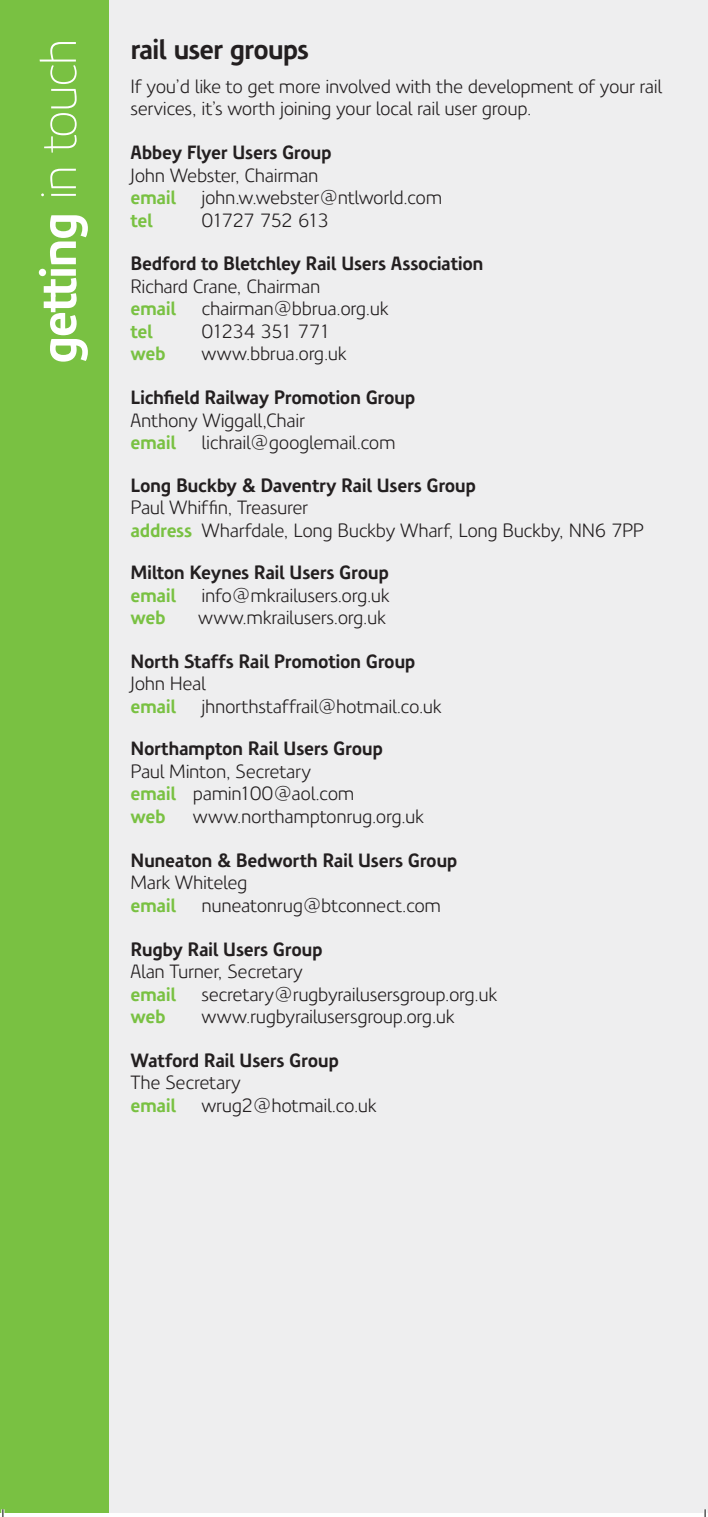
<style>
.page{position:relative;width:708px;height:1517px;background:#fff}
.page>*{position:absolute;margin:0;border:0;box-sizing:border-box;transform-origin:0 0}
.t1{font:700 50px "LM Precious Sans";letter-spacing:-.04em;color:#fff}
.Main_Body_Text{font:700 27.5px "LM Precious Sans";letter-spacing:-.045em;color:#231f20}
.Main_Body_Text-2{font:18.75px/22.5px "LM Precious Sans";letter-spacing:-.02em;color:#231f20}
.Main_Body_Text-3{font:700 18.75px "LM Precious Sans";letter-spacing:-.025em;color:#231f20}
.Main_Body_Text-4{font:700 18.75px "LM Precious Sans";letter-spacing:-.03em;color:#79c142}
.Main_Body_Text-5{font:18.75px "LM Precious Sans";letter-spacing:-.085em;color:#231f20}
.Main_Body_Text-6{font:18.75px "LM Precious Sans";letter-spacing:-.08em;color:#231f20}
.s1{font-weight:300}
.s2{font-weight:700;color:#79c142}
</style>
<div class="page">
<div style="left:0;top:0;width:704px;height:1512px;background:#eeeeef"></div>
<div style="left:0;top:0;width:109px;height:1512px;background:#79c142"></div>
<hr style="left:704px;top:0;width:3px;height:1512px;background:#eeeeef">
<svg style="left:0;top:1509px;width:4px;height:8px"></svg>
<svg style="left:704px;top:1509px;width:4px;height:8px"></svg>
<p class="t1" style="left:26px;top:364px;width:327px;rotate:-90deg">getting <span class="s1">in touch</span></p>
<p class="Main_Body_Text" style="left:130px;top:32px;width:180px">rail user groups</p>
<p class="Main_Body_Text-2" style="left:130px;top:75px;width:532px">If you’d like to get more involved with the development of your rail services, it’s worth joining your local rail user group.</p>
<p class="Main_Body_Text-3" style="left:130px;top:140px;width:203px">Abbey Flyer Users Group</p>
<p class="Main_Body_Text-2" style="left:130px;top:164px;width:189px">John Webster, Chairman</p>
<p class="Main_Body_Text-4" style="left:130px;top:185px;width:47px">email</p>
<p class="Main_Body_Text-2" style="left:201px;top:186px;width:242px">john.w.webster@ntlworld.com</p>
<p class="Main_Body_Text-4" style="left:130px;top:208px;width:24px">tel</p>
<p class="Main_Body_Text-5" style="left:201px;top:208px;width:129px">01727 752 613</p>
<p class="Main_Body_Text-3" style="left:130px;top:252px;width:354px">Bedford to Bletchley Rail Users Association</p>
<p class="Main_Body_Text-2" style="left:130px;top:275px;width:191px">Richard Crane, Chairman</p>
<p class="Main_Body_Text-4" style="left:130px;top:297px;width:47px">email</p>
<p class="Main_Body_Text-2" style="left:201px;top:297px;width:188px">chairman@bbrua.org.uk</p>
<p class="Main_Body_Text-4" style="left:130px;top:319px;width:24px">tel</p>
<p class="Main_Body_Text-6" style="left:201px;top:319px;width:131px">01234 351 771</p>
<p class="Main_Body_Text-4" style="left:130px;top:342px;width:37px">web</p>
<p class="Main_Body_Text-2" style="left:201px;top:342px;width:146px">www.bbrua.org.uk</p>
<p class="Main_Body_Text-3" style="left:130px;top:385px;width:286px">Lichfield Railway Promotion Group</p>
<p class="Main_Body_Text-2" style="left:130px;top:409px;width:176px">Anthony Wiggall,Chair</p>
<p class="Main_Body_Text-4" style="left:130px;top:430px;width:47px">email</p>
<p class="Main_Body_Text-2" style="left:201px;top:431px;width:196px">lichrail@googlemail.com</p>
<p class="Main_Body_Text-3" style="left:130px;top:473px;width:347px">Long Buckby &amp; Daventry Rail Users Group</p>
<p class="Main_Body_Text-2" style="left:130px;top:496px;width:179px">Paul Whiffin, Treasurer</p>
<p class="Main_Body_Text-2" style="left:130px;top:519px;width:515px"><span class="s2">address</span> Wharfdale, Long Buckby Wharf, Long Buckby, NN6 7PP</p>
<p class="Main_Body_Text-3" style="left:130px;top:560px;width:260px">Milton Keynes Rail Users Group</p>
<p class="Main_Body_Text-4" style="left:130px;top:583px;width:47px">email</p>
<p class="Main_Body_Text-2" style="left:201px;top:584px;width:189px">info@mkrailusers.org.uk</p>
<p class="Main_Body_Text-4" style="left:130px;top:605px;width:37px">web</p>
<p class="Main_Body_Text-2" style="left:198px;top:606px;width:189px">www.mkrailusers.org.uk</p>
<p class="Main_Body_Text-3" style="left:130px;top:649px;width:286px">North Staffs Rail Promotion Group</p>
<p class="Main_Body_Text-2" style="left:130px;top:672px;width:77px">John Heal</p>
<p class="Main_Body_Text-4" style="left:130px;top:694px;width:47px">email</p>
<p class="Main_Body_Text-2" style="left:201px;top:695px;width:241px">jhnorthstaffrail@hotmail.co.uk</p>
<p class="Main_Body_Text-3" style="left:130px;top:737px;width:254px">Northampton Rail Users Group</p>
<p class="Main_Body_Text-2" style="left:130px;top:760px;width:182px">Paul Minton, Secretary</p>
<p class="Main_Body_Text-2" style="left:130px;top:782px;width:225px"><span class="s2">email</span> pamin100@aol.com</p>
<p class="Main_Body_Text-4" style="left:130px;top:804px;width:37px">web</p>
<p class="Main_Body_Text-2" style="left:193px;top:805px;width:233px">www.northamptonrug.org.uk</p>
<p class="Main_Body_Text-3" style="left:130px;top:848px;width:328px">Nuneaton &amp; Bedworth Rail Users Group</p>
<p class="Main_Body_Text-2" style="left:130px;top:871px;width:118px">Mark Whiteleg</p>
<p class="Main_Body_Text-4" style="left:130px;top:893px;width:47px">email</p>
<p class="Main_Body_Text-2" style="left:201px;top:894px;width:241px">nuneatonrug@btconnect.com</p>
<p class="Main_Body_Text-3" style="left:130px;top:937px;width:193px">Rugby Rail Users Group</p>
<p class="Main_Body_Text-2" style="left:130px;top:960px;width:174px">Alan Turner, Secretary</p>
<p class="Main_Body_Text-4" style="left:130px;top:982px;width:47px">email</p>
<p class="Main_Body_Text-2" style="left:201px;top:982px;width:297px">secretary@rugbyrailusersgroup.org.uk</p>
<p class="Main_Body_Text-4" style="left:130px;top:1004px;width:37px">web</p>
<p class="Main_Body_Text-2" style="left:201px;top:1005px;width:254px">www.rugbyrailusersgroup.org.uk</p>
<p class="Main_Body_Text-3" style="left:130px;top:1048px;width:210px">Watford Rail Users Group</p>
<p class="Main_Body_Text-2" style="left:130px;top:1071px;width:112px">The Secretary</p>
<p class="Main_Body_Text-4" style="left:130px;top:1093px;width:47px">email</p>
<p class="Main_Body_Text-2" style="left:201px;top:1094px;width:176px">wrug2@hotmail.co.uk</p>
</div>
